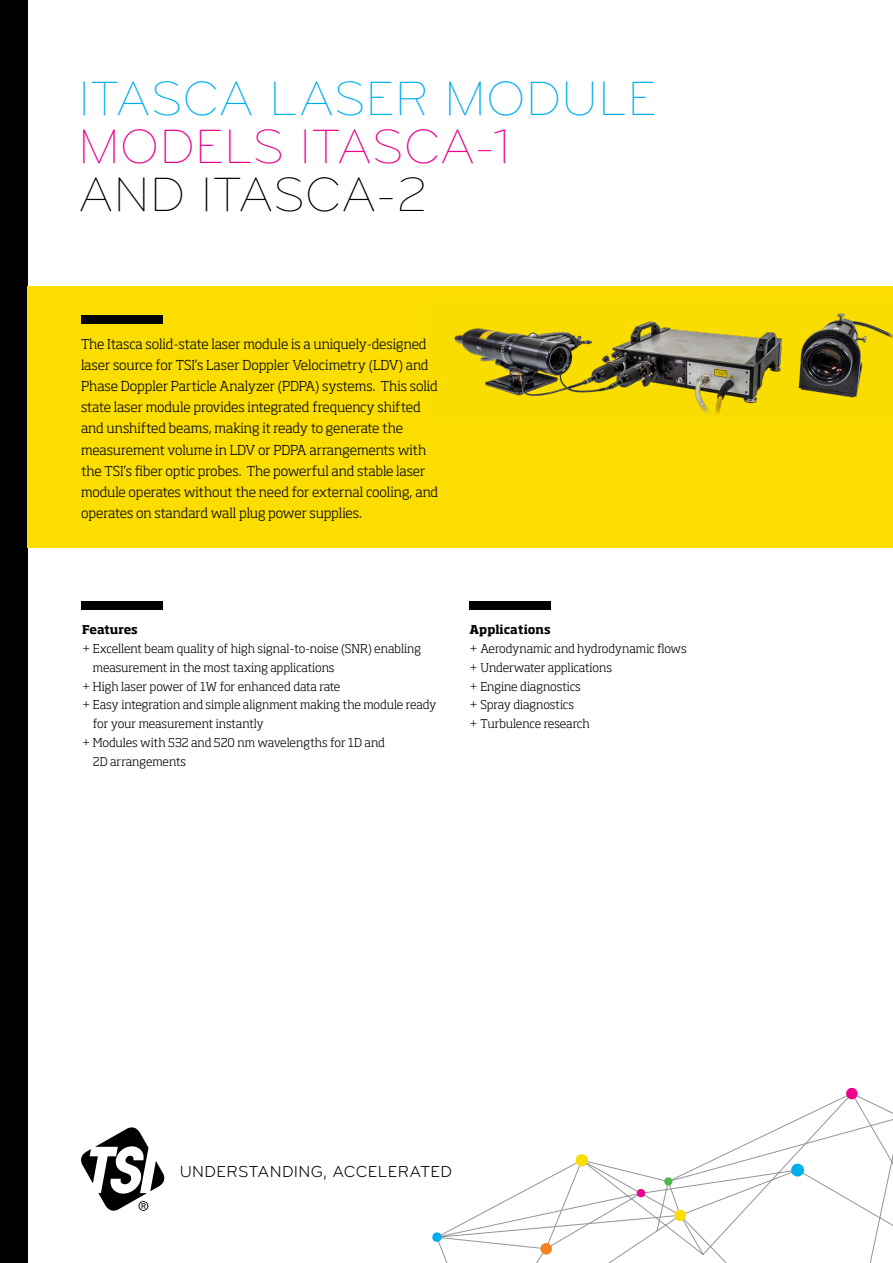
<style>
.page{position:relative;width:893px;height:1263px;background:#fff}
.page>*{position:absolute;margin:0;border:0;box-sizing:border-box;transform-origin:0 0}
.t1{font:300 49.95px "Bryant Pro";color:#00aeef}
.t2{font:300 49.95px "Bryant Pro";color:#ec008c}
.t3{font:300 49.95px "Bryant Pro";color:#000}
.t4{font:16.5px "Bryant Pro";letter-spacing:.025em;color:#010101}
.t5{font:300 13.5px/21px "Soho Std";letter-spacing:-.005em;color:#000}
.t6{font:300 12px/18.8px "Soho Std";letter-spacing:-.005em;color:#000}
.t7{font:700 12px "Soho Std";color:#000}
</style>
<div class="page">
<svg style="left:81px;top:1127px;width:84px;height:84px"></svg>
<div style="left:81px;top:601px;width:81px;height:9px;background:#000"></div>
<div style="left:469px;top:601px;width:81px;height:9px;background:#000"></div>
<svg style="left:438px;top:1096px;width:455px;height:167px"></svg>
<svg style="left:664px;top:1177px;width:9px;height:9px"></svg>
<svg style="left:432px;top:1232px;width:10px;height:10px"></svg>
<svg style="left:540px;top:1242px;width:13px;height:13px"></svg>
<svg style="left:790px;top:1163px;width:15px;height:14px"></svg>
<svg style="left:575px;top:1153px;width:14px;height:14px"></svg>
<svg style="left:845px;top:1088px;width:13px;height:12px"></svg>
<svg style="left:674px;top:1209px;width:13px;height:13px"></svg>
<svg style="left:636px;top:1188px;width:10px;height:10px"></svg>
<div style="left:0;top:0;width:27px;height:1263px;background:#000"></div>
<div style="left:27px;top:286px;width:866px;height:261px;background:#fbde00"></div>
<div style="left:81px;top:315px;width:81px;height:9px;background:#000"></div>
<img style="left:454px;top:313px;width:439px;height:101px">
<h1 class="t1" style="left:78px;top:69px;width:580px">ITASCA LASER MODULE</h1>
<h1 class="t2" style="left:78px;top:118px;width:434px">MODELS ITASCA-1</h1>
<h1 class="t3" style="left:78px;top:166px;width:351px">AND ITASCA-2</h1>
<p class="t5" style="left:81px;top:334px;width:359px">The Itasca solid-state laser module is a uniquely-designed laser source for TSI’s Laser Doppler Velocimetry (LDV) and Phase Doppler Particle Analyzer (PDPA) systems. This solid state laser module provides integrated frequency shifted and unshifted beams, making it ready to generate the measurement volume in LDV or PDPA arrangements with the TSI’s fiber optic probes. The powerful and stable laser module operates without the need for external cooling, and operates on standard wall plug power supplies.</p>
<p class="t7" style="left:82px;top:622px;width:57px">Features</p>
<p class="t6" style="left:82px;top:639px;width:340px">+ Excellent beam quality of high signal-to-noise (SNR) enabling</p>
<p class="t6" style="left:93px;top:658px;width:243px">measurement in the most taxing applications</p>
<p class="t6" style="left:82px;top:677px;width:260px">+ High laser power of 1W for enhanced data rate</p>
<p class="t6" style="left:82px;top:695px;width:356px">+ Easy integration and simple alignment making the module ready</p>
<p class="t6" style="left:93px;top:714px;width:172px">for your measurement instantly</p>
<p class="t6" style="left:82px;top:733px;width:304px">+ Modules with 532 and 520 nm wavelengths for 1D and</p>
<p class="t6" style="left:93px;top:752px;width:95px">2D arrangements</p>
<p class="t7" style="left:470px;top:622px;width:83px">Applications</p>
<p class="t6" style="left:470px;top:639px;width:219px">+ Aerodynamic and hydrodynamic flows + Underwater applications<br>+ Engine diagnostics<br>+ Spray diagnostics<br>+ Turbulence research</p>
<p class="t4" style="left:180px;top:1162px;width:274px">UNDERSTANDING, ACCELERATED</p>
</div>
